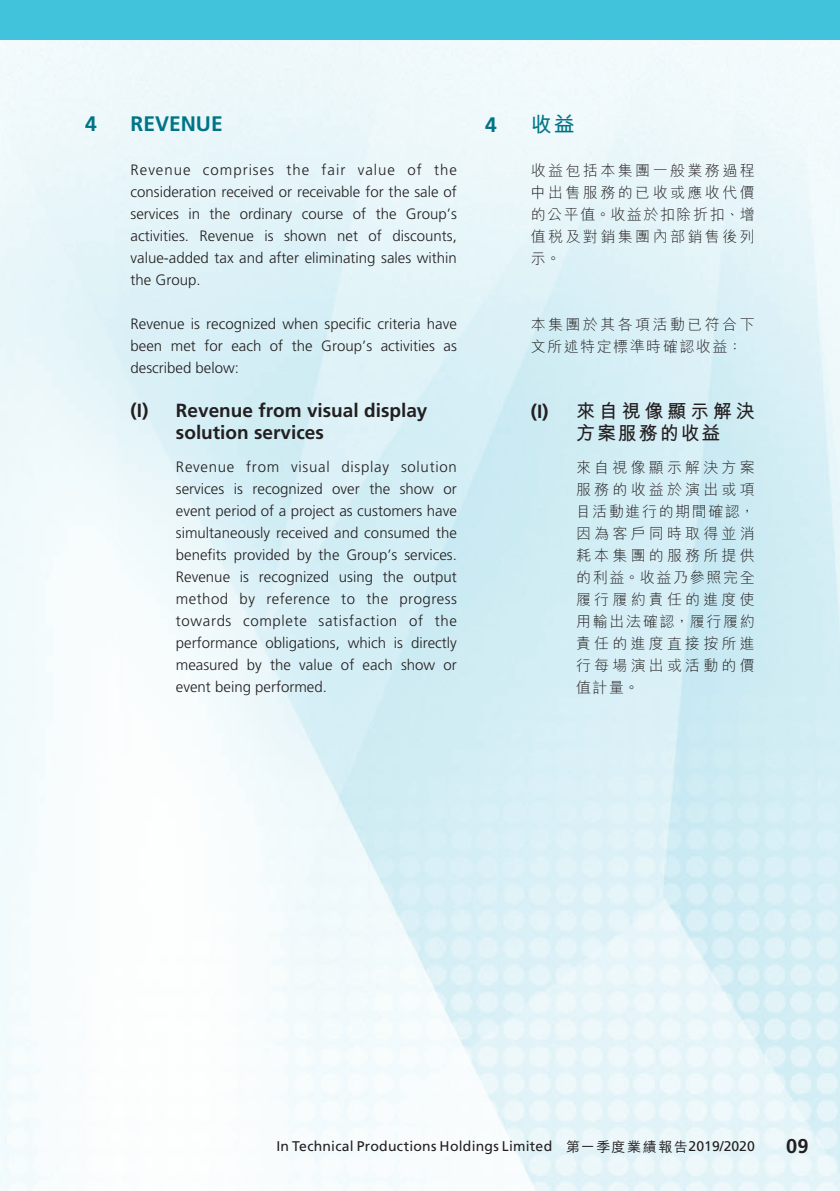
<style>
.page{position:relative;width:840px;height:1191px;background:#fff}
.page>*{position:absolute;margin:0;border:0;box-sizing:border-box;transform-origin:0 0}
.t1{font:700 21px "Frutiger LT Std";color:#007487}
.t2{font:700 21px "M Hei HK";color:#007487}
.t3{font:700 20px "Frutiger LT Std";color:#231f20}
.t4{font:700 19px/22px "Frutiger LT Std";color:#231f20}
.t5{font:700 19px/22px "M Hei HK";letter-spacing:.2em;color:#231f20;text-align:center}
.t6{font:300 15px/22px "Frutiger LT Std";color:#231f20;text-align:justify}
.t7{font:300 15px/22px "M Hei HK";letter-spacing:.16em;color:#231f20;text-align:justify}
.t8{font:14px "Frutiger LT Std";letter-spacing:.015em;color:#231f20}
.s1{font-family:"Frutiger LT Std"}
.s2{font-family:"M Hei HK";font-weight:500}
</style>
<div class="page">
<div style="left:0;top:0;width:839px;height:40px;background:#40c3db"></div>
<h1 class="t1" style="left:85px;top:115px;width:13px">4</h1>
<h1 class="t1" style="left:130px;top:115px;width:94px">REVENUE</h1>
<p class="t6" style="left:130px;top:160px;width:327px">Revenue comprises the fair value of the consideration received or receivable for the sale of services in the ordinary course of the Group’s activities. Revenue is shown net of discounts, value-added tax and after eliminating sales within the Group.</p>
<p class="t6" style="left:130px;top:314px;width:327px">Revenue is recognized when specific criteria have been met for each of the Group’s activities as described below:</p>
<p class="t4" style="left:176px;top:401px;width:253px;text-indent:-45px">(I) Revenue from visual display solution services</p>
<p class="t6" style="left:176px;top:457px;width:282px">Revenue from visual display solution services is recognized over the show or event period of a project as customers have simultaneously received and consumed the benefits provided by the Group’s services.<br>Revenue is recognized using the output method by reference to the progress towards complete satisfaction of the performance obligations, which is directly measured by the value of each show or event being performed.</p>
<h1 class="t1" style="left:485px;top:116px;width:13px">4</h1>
<h1 class="t2" style="left:530px;top:116px;width:46px">收益</h1>
<p class="t7" style="left:530px;top:162px;width:225px">收益包括本集團一般業務過程中出售服務的已收或應收代價的公平值。收益於扣除折扣、增值稅及對銷集團內部銷售後列示。</p>
<p class="t7" style="left:530px;top:316px;width:225px">本集團於其各項活動已符合下文所述特定標準時確認收益：</p>
<p class="t5" style="left:530px;top:403px;width:225px"><span class="s1">(I)</span> 來自視像顯示解決方案服務的收益</p>
<p class="t7" style="left:575px;top:459px;width:180px">來自視像顯示解決方案服務的收益於演出或項目活動進行的期間確認，因為客戶同時取得並消耗本集團的服務所提供的利益。收益乃參照完全履行履約責任的進度使用輸出法確認，履行履約責任的進度直接按所進行每場演出或活動的價值計量。</p>
<p class="t8" style="left:276px;top:1140px;width:479px">In Technical Productions Holdings Limited <span class="s2">第一季度業績報告</span>2019/2020</p>
<h2 class="t3" style="left:785px;top:1138px;width:24px">09</h2>
</div>
